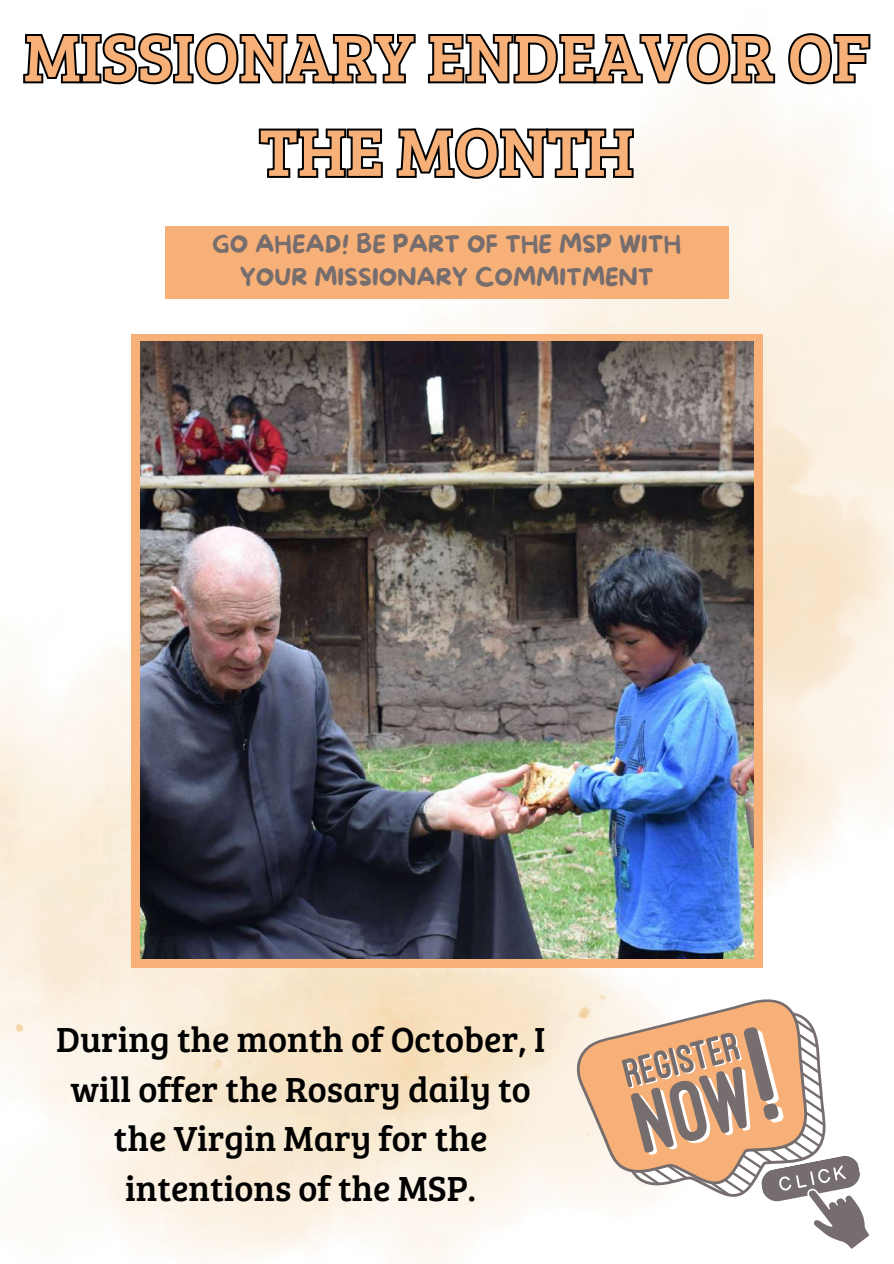
<style>
.page{position:relative;width:894px;height:1264px;background:#fff}
.page>*{position:absolute;margin:0;border:0;box-sizing:border-box;transform-origin:0 0}
.t1{font:68.1px/94.5px "Bree Serif";color:#f7b077;text-align:center}
.t2{font:36px/49.5px "Bree Serif";color:#000;text-align:center}
.t3{font:24px/32.7px "More Sugar";color:#766d6e;text-align:center}
</style>
<div class="page">
<svg style="left:23px;top:31px;width:848px;height:56px"></svg>
<svg style="left:258px;top:127px;width:377px;height:54px"></svg>
<svg style="left:569px;top:992px;width:232px;height:214px"></svg>
<svg style="left:621px;top:1015px;width:249px;height:234px"></svg>
<div style="left:131px;top:334px;width:631px;height:634px;background:#f7b077"></div>
<img style="left:141px;top:342px;width:612px;height:616px">
<div style="left:165px;top:226px;width:563px;height:72px;background:#f7b077"></div>
<h1 class="t1" style="left:24px;top:7px;width:847px">MISSIONARY ENDEAVOR OF<br>THE MONTH</h1>
<p class="t3" style="left:212px;top:229px;width:470px">GO AHEAD! BE PART OF THE MSP WITH<br>YOUR MISSIONARY COMMITMENT</p>
<p class="t2" style="left:56px;top:1013px;width:490px">During the month of October, I will offer the Rosary daily to the Virgin Mary for the intentions of the MSP.</p>
</div>
